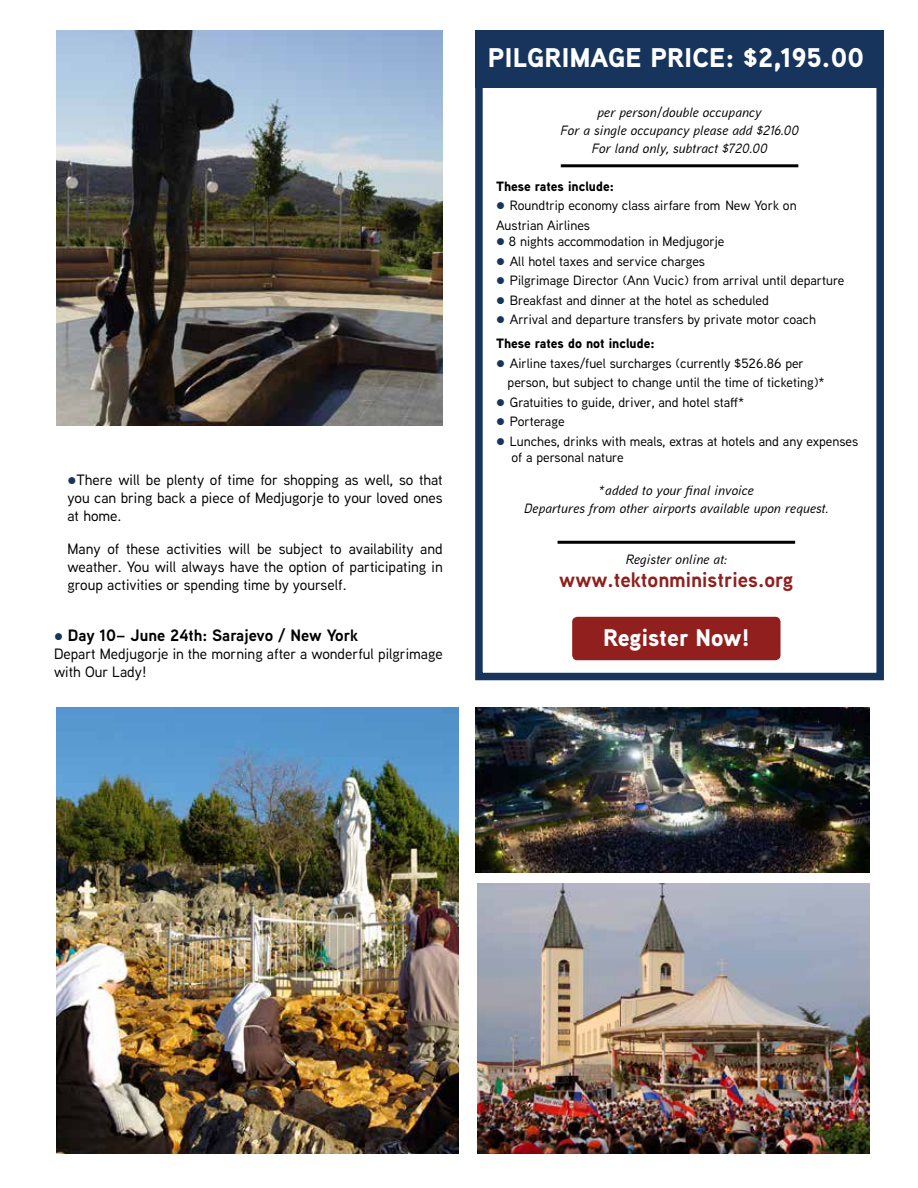
<style>
.page{position:relative;width:918px;height:1188px;background:#fff}
.page>*{position:absolute;margin:0;border:0;box-sizing:border-box;transform-origin:0 0}
.t1{font:900 27px "Aaux Next";letter-spacing:.01em;color:#fff}
.t2{font:900 24px "Aaux Next";color:#fff}
.t3{font:700 21px "Aaux Next";color:#901f1d}
.t4{font:700 16.5px "Aaux Next";color:#000}
.t5{font:500 15px/18px "Aaux Next";color:#000;text-align:justify}
.t6{font:500 13.5px/19.5px "Aaux Next";color:#000}
.t7{font:italic 500 13.5px/18px "Aaux Next";letter-spacing:.02em;color:#000;text-align:center}
.t8{font:900 13.5px "Aaux Next";color:#000}
.s1{color:#17345c}
.s2{font-weight:900}
</style>
<div class="page">
<div style="left:475px;top:75px;width:409px;height:605px;border:8px solid #17345c"></div>
<div style="left:475px;top:30px;width:409px;height:57px;background:#17345c"></div>
<img style="left:478px;top:883px;width:391px;height:271px">
<img style="left:56px;top:708px;width:403px;height:446px">
<hr style="left:561px;top:164px;width:237px;height:3px;background:#000">
<hr style="left:558px;top:541px;width:237px;height:3px;background:#000">
<img style="left:475px;top:708px;width:394px;height:164px">
<img style="left:56px;top:30px;width:387px;height:396px">
<div style="left:572px;top:617px;width:209px;height:43px;background:#901f1d;border-radius:5px"></div>
<p class="t5" style="left:68px;top:470px;width:377px"><span class="s1">●</span>There will be plenty of time for shopping as well, so that you can bring back a piece of Medjugorje to your loved ones at home.</p>
<p class="t5" style="left:68px;top:539px;width:377px">Many of these activities will be subject to availability and weather. You will always have the option of participating in group activities or spending time by yourself.</p>
<p class="t4" style="left:54px;top:623px;width:306px"><span class="s1">●</span> Day 10– June 24th: Sarajevo / New York</p>
<p class="t5" style="left:54px;top:644px;width:390px">Depart Medjugorje in the morning after a wonderful pilgrimage with Our Lady!</p>
<h1 class="t1" style="left:488px;top:38px;width:378px">PILGRIMAGE PRICE: $2,195.00</h1>
<p class="t7" style="left:560px;top:103px;width:240px">per person/double occupancy<br>For a single occupancy please add $216.00<br>For land only, subtract $720.00</p>
<p class="t8" style="left:496px;top:176px;width:119px">These rates include:</p>
<p class="t6" style="left:496px;top:195px;width:302px"><span class="s1">●</span> Roundtrip economy class airfare from New York on<br>Austrian Airlines</p>
<p class="t6" style="left:496px;top:231px;width:230px"><span class="s1">●</span> 8 nights accommodation in Medjugorje</p>
<p class="t6" style="left:496px;top:251px;width:211px"><span class="s1">●</span> All hotel taxes and service charges</p>
<p class="t6" style="left:496px;top:270px;width:350px"><span class="s1">●</span> Pilgrimage Director (Ann Vucic) from arrival until departure</p>
<p class="t6" style="left:496px;top:290px;width:274px"><span class="s1">●</span> Breakfast and dinner at the hotel as scheduled</p>
<p class="t6" style="left:496px;top:307px;width:321px;line-height:24px"><span class="s1">●</span> Arrival and departure transfers by private motor coach<br><span class="s2">These rates do not include:</span></p>
<p class="t6" style="left:508px;top:353px;width:319px;text-indent:-11px"><span class="s1">●</span> Airline taxes/fuel surcharges (currently $526.86 per person, but subject to change until the time of ticketing)*</p>
<p class="t6" style="left:496px;top:392px;width:250px"><span class="s1">●</span> Gratuities to guide, driver, and hotel staff*</p>
<p class="t6" style="left:496px;top:411px;width:70px"><span class="s1">●</span> Porterage</p>
<p class="t6" style="left:511px;top:432px;width:348px;line-height:16.5px;text-indent:-15px"><span class="s1">●</span> Lunches, drinks with meals, extras at hotels and any expenses of a personal nature</p>
<p class="t7" style="left:524px;top:481px;width:306px">*added to your final invoice<br>Departures from other airports available upon request.</p>
<p class="t7" style="left:626px;top:550px;width:103px">Register online at:</p>
<h3 class="t3" style="left:559px;top:565px;width:236px">www.tektonministries.org</h3>
<h2 class="t2" style="left:603px;top:620px;width:148px">Register Now!</h2>
</div>
